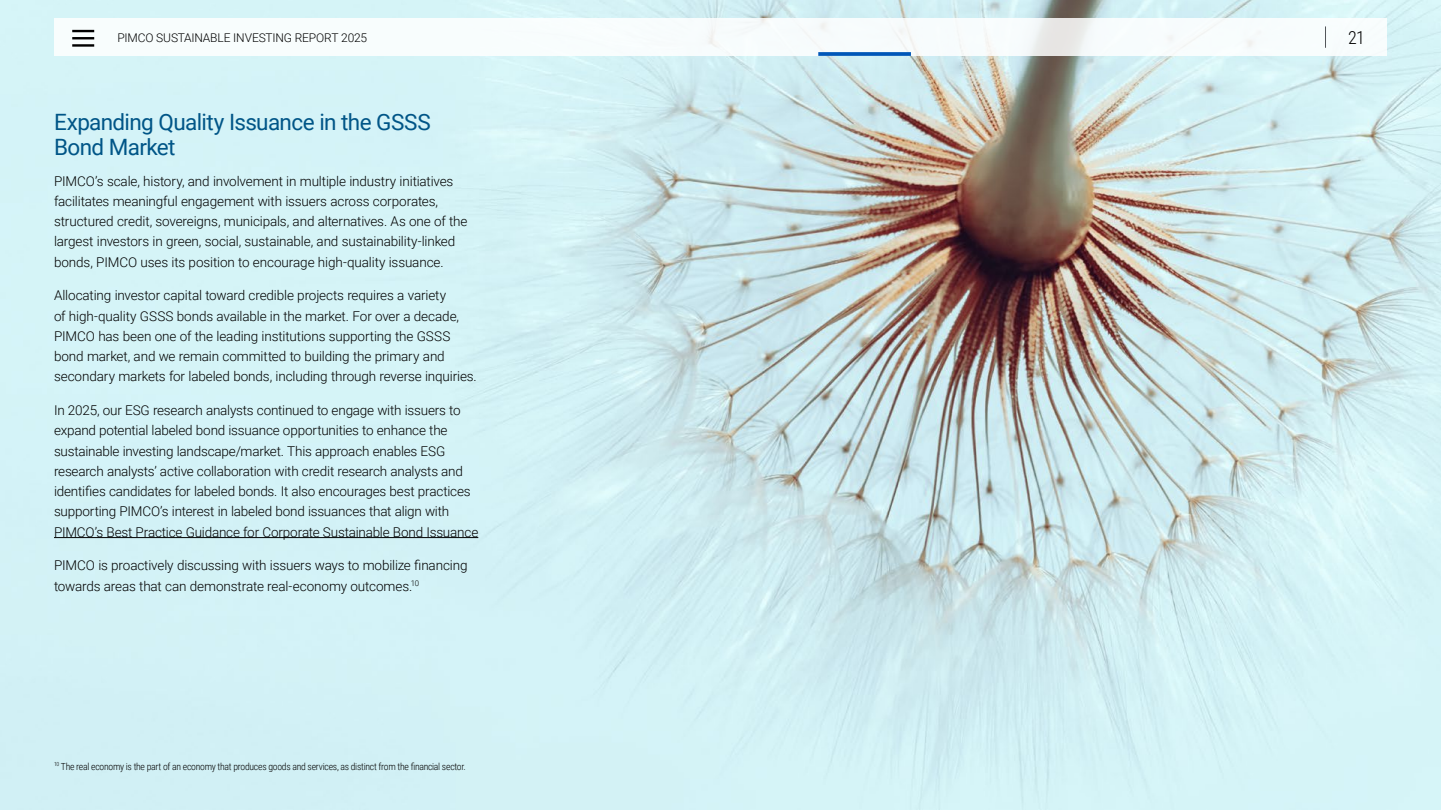
<style>
.page{position:relative;width:1441px;height:810px;background:#fff}
.page>*{position:absolute;margin:0;border:0;box-sizing:border-box;transform-origin:0 0}
.t1{font:22.5px/24.8px "Roboto";letter-spacing:-.03em;color:#005587}
.t2{font:300 18px "Roboto Condensed";color:#000}
.Body_Copy{font:300 13.5px/20.2px "Roboto";letter-spacing:-.015em;color:#000}
.t3{font:300 12px "Roboto";letter-spacing:-.015em;color:#000}
.Footnote{font:300 9.75px "Roboto Condensed";letter-spacing:-.03em;color:#000}
</style>
<div class="page">
<img style="left:0;top:0;width:1440px;height:810px">
<hr style="left:54px;top:537px;width:424px;height:1px;background:#000">
<div style="left:54px;top:18px;width:1332px;height:38px;background:#f8fdfd"></div>
<hr style="left:72px;top:30px;width:22px;height:2px;background:#000">
<hr style="left:72px;top:37px;width:22px;height:2px;background:#000">
<hr style="left:72px;top:44px;width:22px;height:3px;background:#000">
<svg style="left:1325px;top:26px;width:1px;height:22px"></svg>
<svg style="left:818px;top:52px;width:92px;height:4px"></svg>
<p class="t3" style="left:117px;top:29px;width:251px">PIMCO SUSTAINABLE INVESTING REPORT 2025</p>
<h2 class="t2" style="left:1347px;top:25px;width:18px">21</h2>
<p class="t1" style="left:54px;top:109px;width:378px">Expanding Quality Issuance in the GSSS<br>Bond Market</p>
<p class="Body_Copy" style="left:54px;top:170px;width:415px">PIMCO’s scale, history, and involvement in multiple industry initiatives facilitates meaningful engagement with issuers across corporates, structured credit, sovereigns, municipals, and alternatives. As one of the largest investors in green, social, sustainable, and sustainability-linked bonds, PIMCO uses its position to encourage high-quality issuance.</p>
<p class="Body_Copy" style="left:54px;top:285px;width:424px">Allocating investor capital toward credible projects requires a variety<br>of high-quality GSSS bonds available in the market. For over a decade, PIMCO has been one of the leading institutions supporting the GSSS bond market, and we remain committed to building the primary and secondary markets for labeled bonds, including through reverse inquiries.</p>
<p class="Body_Copy" style="left:54px;top:400px;width:426px">In 2025, our ESG research analysts continued to engage with issuers to expand potential labeled bond issuance opportunities to enhance the sustainable investing landscape/market. This approach enables ESG research analysts’ active collaboration with credit research analysts and identifies candidates for labeled bonds. It also encourages best practices supporting PIMCO’s interest in labeled bond issuances that align with PIMCO’s Best Practice Guidance for Corporate Sustainable Bond Issuance</p>
<p class="Body_Copy" style="left:54px;top:555px;width:415px">PIMCO is proactively discussing with issuers ways to mobilize financing towards areas that can demonstrate real-economy outcomes.<sup>10</sup></p>
<p class="Footnote" style="left:54px;top:759px;width:413px"><sup>10</sup> The real economy is the part of an economy that produces goods and services, as distinct from the financial sector.</p>
</div>
